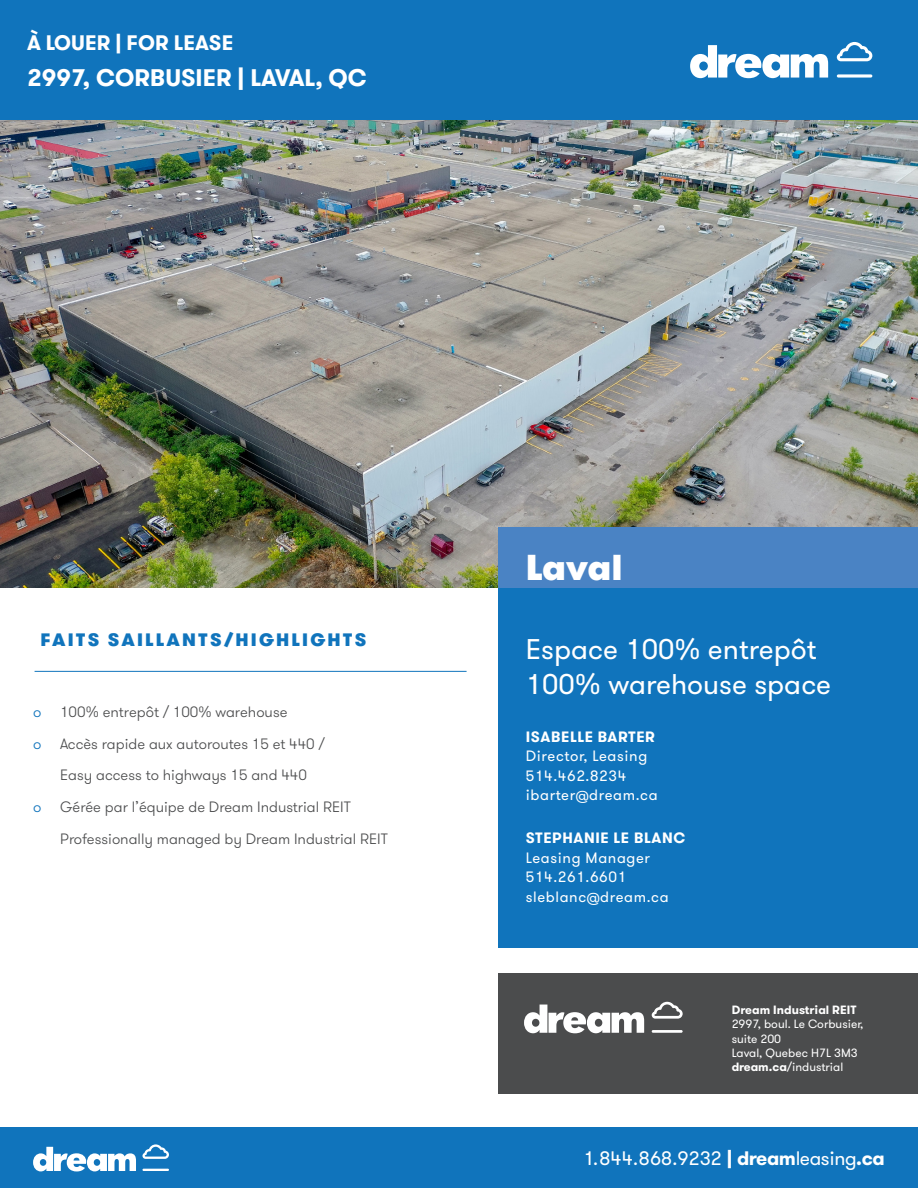
<style>
.page{position:relative;width:918px;height:1188px;background:#fff}
.page>*{position:absolute;margin:0;border:0;box-sizing:border-box;transform-origin:0 0}
.t1{font:900 36px "GT Walsheim Office";letter-spacing:-.01em;color:#fff}
.t2{font:28.5px "GT Walsheim Office";color:#fff}
.t3{font:700 24px "GT Walsheim Office";color:#fff}
.t4{font:700 21px "GT Walsheim Office";color:#fff}
.t5{font:19.5px "GT Walsheim Office";letter-spacing:-.02em;color:#fff}
.Titles{font:900 18px "GT Walsheim Office";letter-spacing:.12em;color:#1074bc}
.List_Style_1{font:300 15px "GT Walsheim Office";color:#4b4c4d}
.t6{font:15px "GT Walsheim Office";letter-spacing:.04em;color:#fff}
.t7{font:700 15px "GT Walsheim Office";letter-spacing:.04em;color:#fff}
.t8{font:12px "GT Walsheim Office";color:#fff}
.t9{font:700 12px "GT Walsheim Office";color:#fff}
.s1{color:#1074bc}
.s2{font-weight:700}
</style>
<div class="page">
<div style="left:0;top:1128px;width:918px;height:60px;background:#1074bc"></div>
<div style="left:0;top:0;width:918px;height:120px;background:#1074bc"></div>
<svg style="left:690px;top:45px;width:138px;height:33px"></svg>
<svg style="left:837px;top:74px;width:35px;height:4px"></svg>
<svg style="left:837px;top:42px;width:35px;height:19px"></svg>
<svg style="left:33px;top:1147px;width:103px;height:24px"></svg>
<hr style="left:142px;top:1169px;width:27px;height:2px;background:#fff">
<svg style="left:142px;top:1144px;width:27px;height:15px"></svg>
<div style="left:499px;top:587px;width:419px;height:361px;background:#1074bc"></div>
<div style="left:499px;top:973px;width:419px;height:120px;background:#4b4c4d"></div>
<img style="left:0;top:120px;width:918px;height:467px">
<div style="left:499px;top:527px;width:419px;height:60px;background:#4a83c4"></div>
<svg style="left:524px;top:1005px;width:120px;height:28px"></svg>
<hr style="left:652px;top:1030px;width:31px;height:3px;background:#fff">
<svg style="left:652px;top:1002px;width:31px;height:17px"></svg>
<hr style="left:35px;top:671px;width:432px;height:1px;background:#1074bc">
<h3 class="t4" style="left:27px;top:29px;width:208px">À LOUER | FOR LEASE</h3>
<h3 class="t3" style="left:27px;top:62px;width:341px">2997, CORBUSIER | LAVAL, QC</h3>
<p class="Titles" style="left:41px;top:628px;width:327px">FAITS SAILLANTS/HIGHLIGHTS</p>
<p class="List_Style_1" style="left:33px;top:702px;width:256px"><span class="s1">o</span> 100% entrepôt / 100% warehouse</p>
<p class="List_Style_1" style="left:33px;top:734px;width:293px"><span class="s1">o</span> Accès rapide aux autoroutes 15 et 440 /</p>
<p class="List_Style_1" style="left:60px;top:766px;width:248px">Easy access to highways 15 and 440</p>
<p class="List_Style_1" style="left:33px;top:797px;width:319px"><span class="s1">o</span> Gérée par l’équipe de Dream Industrial REIT</p>
<p class="List_Style_1" style="left:60px;top:829px;width:329px">Professionally managed by Dream Industrial REIT</p>
<p class="t1" style="left:526px;top:543px;width:98px">Laval</p>
<p class="t2" style="left:526px;top:632px;width:292px">Espace 100% entrepôt</p>
<p class="t2" style="left:526px;top:666px;width:307px">100% warehouse space</p>
<p class="t7" style="left:526px;top:727px;width:131px">ISABELLE BARTER</p>
<p class="t6" style="left:526px;top:747px;width:123px">Director, Leasing</p>
<p class="t6" style="left:526px;top:766px;width:102px">514.462.8234</p>
<p class="t6" style="left:526px;top:786px;width:133px">ibarter@dream.ca</p>
<p class="t7" style="left:526px;top:828px;width:161px">STEPHANIE LE BLANC</p>
<p class="t6" style="left:526px;top:848px;width:126px">Leasing Manager</p>
<p class="t6" style="left:526px;top:867px;width:102px">514.261.6601</p>
<p class="t6" style="left:526px;top:887px;width:144px">sleblanc@dream.ca</p>
<p class="t9" style="left:732px;top:1002px;width:126px">Dream Industrial REIT</p>
<p class="t8" style="left:732px;top:1016px;width:133px">2997, boul. Le Corbusier,</p>
<p class="t8" style="left:732px;top:1031px;width:51px">suite 200</p>
<p class="t8" style="left:732px;top:1045px;width:127px">Laval, Quebec H7L 3M3</p>
<p class="t8" style="left:732px;top:1060px;width:113px"><span class="s2">dream.ca</span>/industrial</p>
<h3 class="t5" style="left:584px;top:1146px;width:303px">1.844.868.9232 <span class="s2">| dream</span>leasing<span class="s2">.ca</span></h3>
</div>
